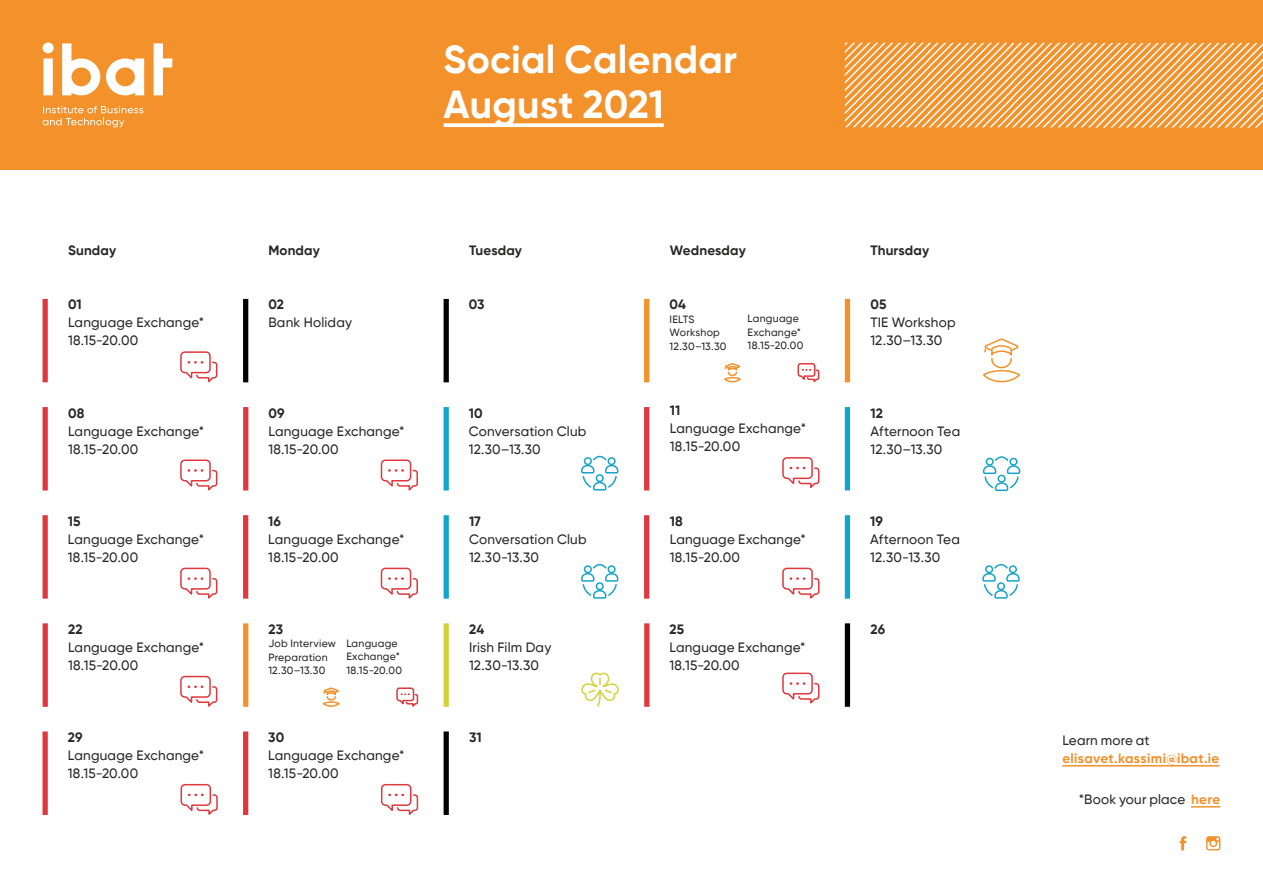
<style>
.page{position:relative;width:1263px;height:893px;background:#fff}
.page>*{position:absolute;margin:0;border:0;box-sizing:border-box;transform-origin:0 0}
.t1{font:700 39px "Gilroy";letter-spacing:.01em;color:#fff}
.t2{font:500 13.5px "Gilroy";letter-spacing:.015em;color:#282827}
.t3{font:700 13.5px "Gilroy";letter-spacing:.01em;color:#282827}
.t4{font:700 13.5px "Gilroy";letter-spacing:.025em;color:#f3912b}
.t5{font:500 10.5px/13.5px "Gilroy";letter-spacing:.02em;color:#282827}
.s1{font-weight:700;color:#f3912b}
</style>
<div class="page">
<div style="left:0;top:0;width:1263px;height:170px;background:#f3912b"></div>
<svg style="left:444px;top:123px;width:220px;height:4px"></svg>
<svg style="left:1191px;top:806px;width:29px;height:1px"></svg>
<hr style="left:1062px;top:765px;width:157px;height:1px;background:#f3912b">
<svg style="left:43px;top:106px;width:100px;height:21px"></svg>
<div style="left:43px;top:58px;width:10px;height:37px;background:#fff"></div>
<svg style="left:62px;top:43px;width:38px;height:52px"></svg>
<svg style="left:154px;top:43px;width:18px;height:52px"></svg>
<svg style="left:106px;top:58px;width:38px;height:37px"></svg>
<div style="left:43px;top:43px;width:11px;height:10px;background:#fff;border-radius:50%"></div>
<div style="left:43px;top:623px;width:5px;height:84px;background:#e0373e"></div>
<div style="left:243px;top:623px;width:5px;height:84px;background:#f3912b"></div>
<div style="left:444px;top:623px;width:5px;height:84px;background:#d2d13b"></div>
<div style="left:644px;top:623px;width:5px;height:84px;background:#e1373e"></div>
<div style="left:845px;top:623px;width:5px;height:84px;background:#020203"></div>
<div style="left:43px;top:515px;width:5px;height:84px;background:#e0373e"></div>
<div style="left:243px;top:515px;width:5px;height:84px;background:#e1373e"></div>
<div style="left:444px;top:515px;width:5px;height:84px;background:#10a5ca"></div>
<div style="left:644px;top:515px;width:5px;height:84px;background:#e1373e"></div>
<div style="left:845px;top:515px;width:5px;height:84px;background:#10a5ca"></div>
<div style="left:43px;top:407px;width:5px;height:83px;background:#e0373e"></div>
<div style="left:243px;top:407px;width:5px;height:83px;background:#e1373e"></div>
<div style="left:444px;top:407px;width:5px;height:83px;background:#10a5ca"></div>
<div style="left:644px;top:407px;width:5px;height:83px;background:#e1373e"></div>
<div style="left:845px;top:407px;width:5px;height:83px;background:#10a5ca"></div>
<div style="left:43px;top:731px;width:5px;height:84px;background:#e0373e"></div>
<div style="left:243px;top:731px;width:5px;height:84px;background:#e1373e"></div>
<div style="left:444px;top:731px;width:5px;height:84px;background:#020203"></div>
<div style="left:644px;top:299px;width:5px;height:83px;background:#f3912b"></div>
<div style="left:444px;top:299px;width:5px;height:83px;background:#020203"></div>
<div style="left:845px;top:299px;width:5px;height:83px;background:#f3912b"></div>
<svg style="left:1180px;top:836px;width:6px;height:14px"></svg>
<svg style="left:1206px;top:836px;width:14px;height:14px"></svg>
<svg style="left:845px;top:43px;width:418px;height:85px"></svg>
<svg style="left:983px;top:338px;width:37px;height:45px"></svg>
<svg style="left:581px;top:672px;width:38px;height:35px"></svg>
<svg style="left:581px;top:455px;width:38px;height:36px"></svg>
<svg style="left:982px;top:456px;width:39px;height:35px"></svg>
<div style="left:243px;top:299px;width:5px;height:83px;background:#020203"></div>
<div style="left:43px;top:299px;width:5px;height:83px;background:#e0373e"></div>
<svg style="left:982px;top:563px;width:38px;height:36px"></svg>
<svg style="left:581px;top:563px;width:38px;height:36px"></svg>
<svg style="left:180px;top:351px;width:38px;height:32px"></svg>
<svg style="left:180px;top:459px;width:38px;height:32px"></svg>
<svg style="left:180px;top:567px;width:38px;height:32px"></svg>
<svg style="left:180px;top:675px;width:38px;height:32px"></svg>
<svg style="left:180px;top:784px;width:38px;height:31px"></svg>
<svg style="left:380px;top:459px;width:38px;height:32px"></svg>
<svg style="left:380px;top:567px;width:38px;height:32px"></svg>
<svg style="left:380px;top:784px;width:39px;height:31px"></svg>
<svg style="left:782px;top:457px;width:38px;height:31px"></svg>
<svg style="left:782px;top:567px;width:38px;height:32px"></svg>
<svg style="left:782px;top:672px;width:38px;height:32px"></svg>
<svg style="left:323px;top:687px;width:16px;height:14px"></svg>
<div style="left:323px;top:701px;width:17px;height:6px;border:2px solid #f3912b;border-radius:50%"></div>
<svg style="left:396px;top:687px;width:23px;height:20px"></svg>
<svg style="left:724px;top:363px;width:17px;height:14px"></svg>
<div style="left:724px;top:377px;width:17px;height:5px;border:2px solid #f3912b;border-radius:50%"></div>
<svg style="left:797px;top:363px;width:23px;height:20px"></svg>
<p class="t1" style="left:444px;top:35px;width:295px">Social Calendar</p>
<p class="t1" style="left:444px;top:80px;width:222px">August 2021</p>
<p class="t3" style="left:68px;top:242px;width:50px">Sunday</p>
<p class="t3" style="left:268px;top:242px;width:53px">Monday</p>
<p class="t3" style="left:469px;top:242px;width:54px">Tuesday</p>
<p class="t3" style="left:670px;top:242px;width:78px">Wednesday</p>
<p class="t3" style="left:870px;top:242px;width:60px">Thursday</p>
<p class="t3" style="left:68px;top:296px;width:15px">01</p>
<p class="t2" style="left:68px;top:314px;width:138px">Language Exchange*</p>
<p class="t2" style="left:68px;top:332px;width:72px">18.15-20.00</p>
<p class="t3" style="left:68px;top:404px;width:18px">08</p>
<p class="t2" style="left:68px;top:422px;width:138px">Language Exchange*</p>
<p class="t2" style="left:68px;top:440px;width:72px">18.15-20.00</p>
<p class="t3" style="left:68px;top:512px;width:14px">15</p>
<p class="t2" style="left:68px;top:531px;width:138px">Language Exchange*</p>
<p class="t2" style="left:68px;top:549px;width:72px">18.15-20.00</p>
<p class="t3" style="left:68px;top:621px;width:16px">22</p>
<p class="t2" style="left:68px;top:639px;width:138px">Language Exchange*</p>
<p class="t2" style="left:68px;top:657px;width:72px">18.15-20.00</p>
<p class="t3" style="left:68px;top:729px;width:16px">29</p>
<p class="t2" style="left:68px;top:747px;width:138px">Language Exchange*</p>
<p class="t2" style="left:68px;top:765px;width:72px">18.15-20.00</p>
<p class="t3" style="left:268px;top:296px;width:17px">02</p>
<p class="t2" style="left:268px;top:314px;width:85px">Bank Holiday</p>
<p class="t3" style="left:268px;top:404px;width:18px">09</p>
<p class="t2" style="left:268px;top:422px;width:138px">Language Exchange*</p>
<p class="t2" style="left:268px;top:440px;width:72px">18.15-20.00</p>
<p class="t3" style="left:268px;top:512px;width:14px">16</p>
<p class="t2" style="left:268px;top:531px;width:138px">Language Exchange*</p>
<p class="t2" style="left:268px;top:549px;width:72px">18.15-20.00</p>
<p class="t3" style="left:268px;top:621px;width:16px">23</p>
<p class="t5" style="left:268px;top:637px;width:69px">Job Interview</p>
<p class="t5" style="left:268px;top:650px;width:61px">Preparation</p>
<p class="t5" style="left:268px;top:664px;width:58px">12.30–13.30</p>
<p class="t5" style="left:346px;top:636px;width:55px">Language<br>Exchange*</p>
<p class="t5" style="left:346px;top:663px;width:57px">18.15-20.00</p>
<p class="t3" style="left:268px;top:729px;width:18px">30</p>
<p class="t2" style="left:268px;top:747px;width:138px">Language Exchange*</p>
<p class="t2" style="left:268px;top:765px;width:72px">18.15-20.00</p>
<p class="t3" style="left:469px;top:296px;width:17px">03</p>
<p class="t3" style="left:469px;top:404px;width:15px">10</p>
<p class="t2" style="left:469px;top:422px;width:119px">Conversation Club</p>
<p class="t2" style="left:469px;top:440px;width:73px">12.30–13.30</p>
<p class="t3" style="left:469px;top:512px;width:13px">17</p>
<p class="t2" style="left:469px;top:531px;width:119px">Conversation Club</p>
<p class="t2" style="left:469px;top:549px;width:71px">12.30-13.30</p>
<p class="t3" style="left:469px;top:621px;width:17px">24</p>
<p class="t2" style="left:469px;top:639px;width:84px">Irish Film Day</p>
<p class="t2" style="left:469px;top:657px;width:71px">12.30-13.30</p>
<p class="t3" style="left:469px;top:729px;width:14px">31</p>
<p class="t3" style="left:670px;top:296px;width:18px">04</p>
<p class="t5" style="left:670px;top:312px;width:52px">IELTS<br>Workshop</p>
<p class="t5" style="left:670px;top:339px;width:58px">12.30–13.30</p>
<p class="t5" style="left:748px;top:312px;width:55px">Language<br>Exchange*</p>
<p class="t5" style="left:748px;top:339px;width:57px">18.15-20.00</p>
<p class="t3" style="left:670px;top:402px;width:12px">11</p>
<p class="t2" style="left:670px;top:420px;width:138px">Language Exchange*</p>
<p class="t2" style="left:670px;top:438px;width:72px">18.15-20.00</p>
<p class="t3" style="left:670px;top:512px;width:15px">18</p>
<p class="t2" style="left:670px;top:531px;width:138px">Language Exchange*</p>
<p class="t2" style="left:670px;top:549px;width:72px">18.15-20.00</p>
<p class="t3" style="left:669px;top:621px;width:16px">25</p>
<p class="t2" style="left:669px;top:639px;width:138px">Language Exchange*</p>
<p class="t2" style="left:669px;top:657px;width:72px">18.15-20.00</p>
<p class="t3" style="left:870px;top:296px;width:18px">05</p>
<p class="t2" style="left:870px;top:314px;width:87px">TIE Workshop</p>
<p class="t2" style="left:870px;top:332px;width:73px">12.30–13.30</p>
<p class="t3" style="left:871px;top:404px;width:14px">12</p>
<p class="t2" style="left:871px;top:422px;width:91px">Afternoon Tea</p>
<p class="t2" style="left:871px;top:440px;width:73px">12.30–13.30</p>
<p class="t3" style="left:870px;top:512px;width:14px">19</p>
<p class="t2" style="left:870px;top:531px;width:91px">Afternoon Tea</p>
<p class="t2" style="left:870px;top:549px;width:71px">12.30-13.30</p>
<p class="t3" style="left:871px;top:621px;width:16px">26</p>
<p class="t2" style="left:1062px;top:732px;width:89px">Learn more at</p>
<p class="t4" style="left:1062px;top:750px;width:159px">elisavet.kassimi@ibat.ie</p>
<p class="t2" style="left:1079px;top:791px;width:143px">*Book your place <span class="s1">here</span></p>
</div>
